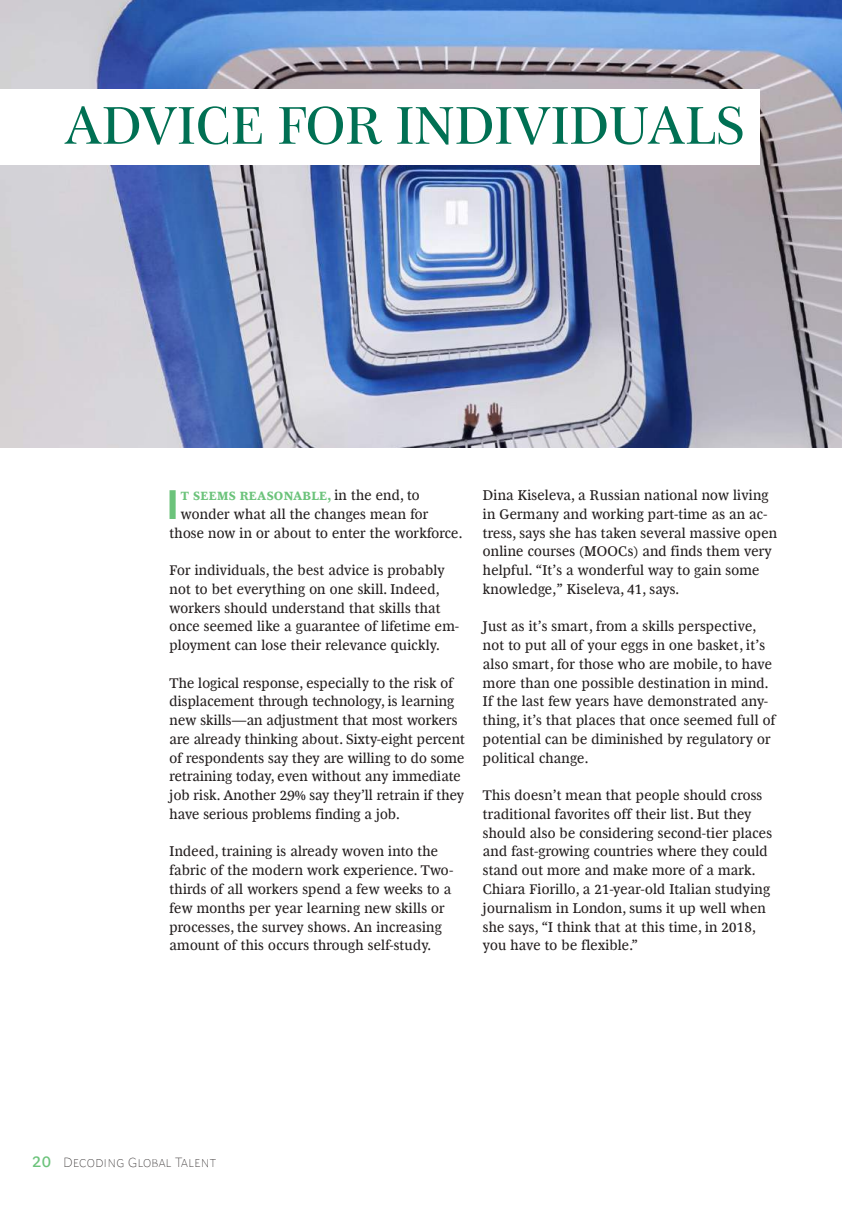
<style>
.page{position:relative;width:842px;height:1212px;background:#fff}
.page>*{position:absolute;margin:0;border:0;box-sizing:border-box;transform-origin:0 0}
.t1{font:54px "Henderson BCG Serif Head";color:#007053}
.t2{font:700 41.85px "Henderson BCG Sans";color:#6cc37b}
.t3{font:14.25px/18.8px "Henderson BCG Serif";letter-spacing:.015em;color:#241f1f}
.t4{font:700 14.25px "Henderson BCG Serif";letter-spacing:.11em;color:#6cc37b}
.t5{font:100 13.5px "Henderson BCG Sans";letter-spacing:.01em;color:#241f1f}
.s1{font-weight:400;color:#241f1f}
.s2{font-weight:400;font-size:18px;color:#6cc37b}
</style>
<div class="page">
<img style="left:0;top:0;width:842px;height:448px">
<div style="left:0;top:89px;width:760px;height:76px;background:#fff"></div>
<h1 class="t1" style="left:64px;top:86px;width:681px">ADVICE FOR INDIVIDUALS</h1>
<h2 class="t2" style="left:165px;top:474px;width:16px">I</h2>
<p class="t4" style="left:181px;top:485px;width:240px">T SEEMS REASONABLE, <span class="s1">in the end, to</span></p>
<p class="t3" style="left:181px;top:503px;width:249px">wonder what all the changes mean for</p>
<p class="t3" style="left:170px;top:522px;width:294px">those now in or about to enter the workforce.</p>
<p class="t3" style="left:170px;top:560px;width:291px">For individuals, the best advice is probably not to bet everything on one skill. Indeed, workers should understand that skills that once seemed like a guarantee of lifetime em&shy;ployment can lose their relevance quickly.</p>
<p class="t3" style="left:170px;top:672px;width:297px">The logical response, especially to the risk of displacement through technology, is learning new skills—an adjustment that most workers are already thinking about. Sixty-eight percent of respondents say they are willing to do some retraining today, even without any immediate job risk. Another 29% say they’ll retrain if they have serious problems finding a job.</p>
<p class="t3" style="left:170px;top:841px;width:285px">Indeed, training is already woven into the fabric of the modern work experience. Two&shy;thirds of all workers spend a few weeks to a few months per year learning new skills or processes, the survey shows. An increasing amount of this occurs through self-study.</p>
<p class="t3" style="left:483px;top:485px;width:296px">Dina Kiseleva, a Russian national now living in Germany and working part-time as an ac&shy;tress, says she has taken several massive open online courses (MOOCs) and finds them very helpful. “It’s a wonderful way to gain some knowledge,” Kiseleva, 41, says.</p>
<p class="t3" style="left:483px;top:616px;width:294px">Just as it’s smart, from a skills perspective, not to put all of your eggs in one basket, it’s also smart, for those who are mobile, to have more than one possible destination in mind.<br>If the last few years have demonstrated any&shy;thing, it’s that places that once seemed full of potential can be diminished by regulatory or political change.</p>
<p class="t3" style="left:483px;top:785px;width:291px">This doesn’t mean that people should cross traditional favorites off their list. But they should also be considering second-tier places and fast-growing countries where they could stand out more and make more of a mark.<br>Chiara Fiorillo, a 21-year-old Italian studying journalism in London, sums it up well when she says, “I think that at this time, in 2018, you have to be flexible.”</p>
<p class="t5" style="left:32px;top:1152px;width:186px"><span class="s2">20</span> Decoding Global Talent</p>
</div>
